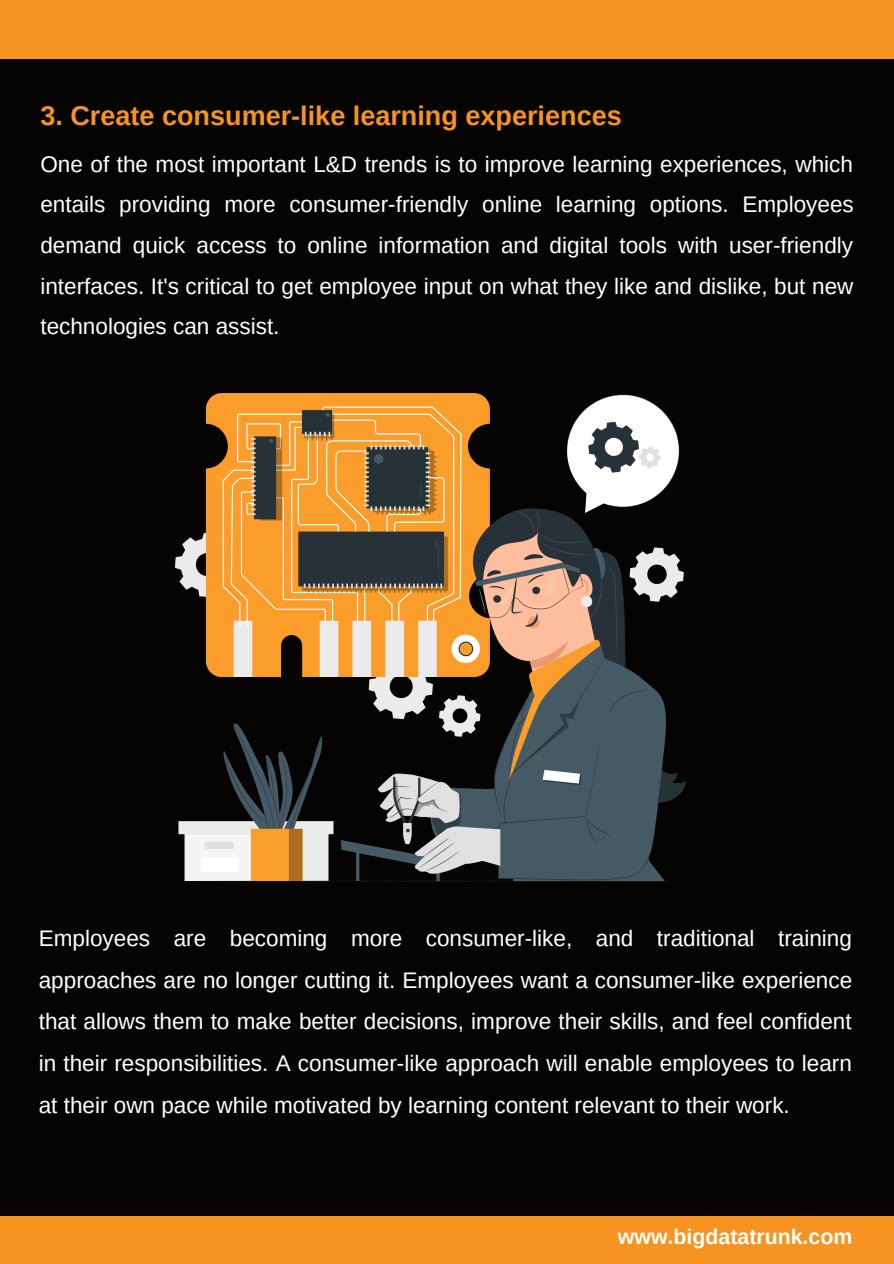
<style>
.page{position:relative;width:894px;height:1264px;background:#fff}
.page>*{position:absolute;margin:0;border:0;box-sizing:border-box;transform-origin:0 0}
.t1{font:700 27px "Arimo";color:#f79320}
.t2{font:22.5px/40.5px "Arimo";color:#fff;text-align:justify}
.t3{font:700 21.3px "Arimo";color:#fff}
</style>
<div class="page">
<div style="left:0;top:0;width:893px;height:1263px;background:#060403"></div>
<div style="left:0;top:1216px;width:893px;height:47px;background:#f79320"></div>
<div style="left:0;top:0;width:893px;height:58px;background:#f79320"></div>
<img style="left:175px;top:393px;width:511px;height:489px">
<p class="t1" style="left:40px;top:101px;width:582px">3. Create consumer-like learning experiences</p>
<p class="t2" style="left:40px;top:144px;width:814px">One of the most important L&amp;D trends is to improve learning experiences, which entails providing more consumer-friendly online learning options. Employees demand quick access to online information and digital tools with user-friendly interfaces. It's critical to get employee input on what they like and dislike, but new technologies can assist.</p>
<p class="t2" style="left:39px;top:917px;width:814px;line-height:41.7px">Employees are becoming more consumer-like, and traditional training approaches are no longer cutting it. Employees want a consumer-like experience that allows them to make better decisions, improve their skills, and feel confident in their responsibilities. A consumer-like approach will enable employees to learn at their own pace while motivated by learning content relevant to their work.</p>
<p class="t3" style="left:617px;top:1224px;width:236px">www.bigdatatrunk.com</p>
</div>
